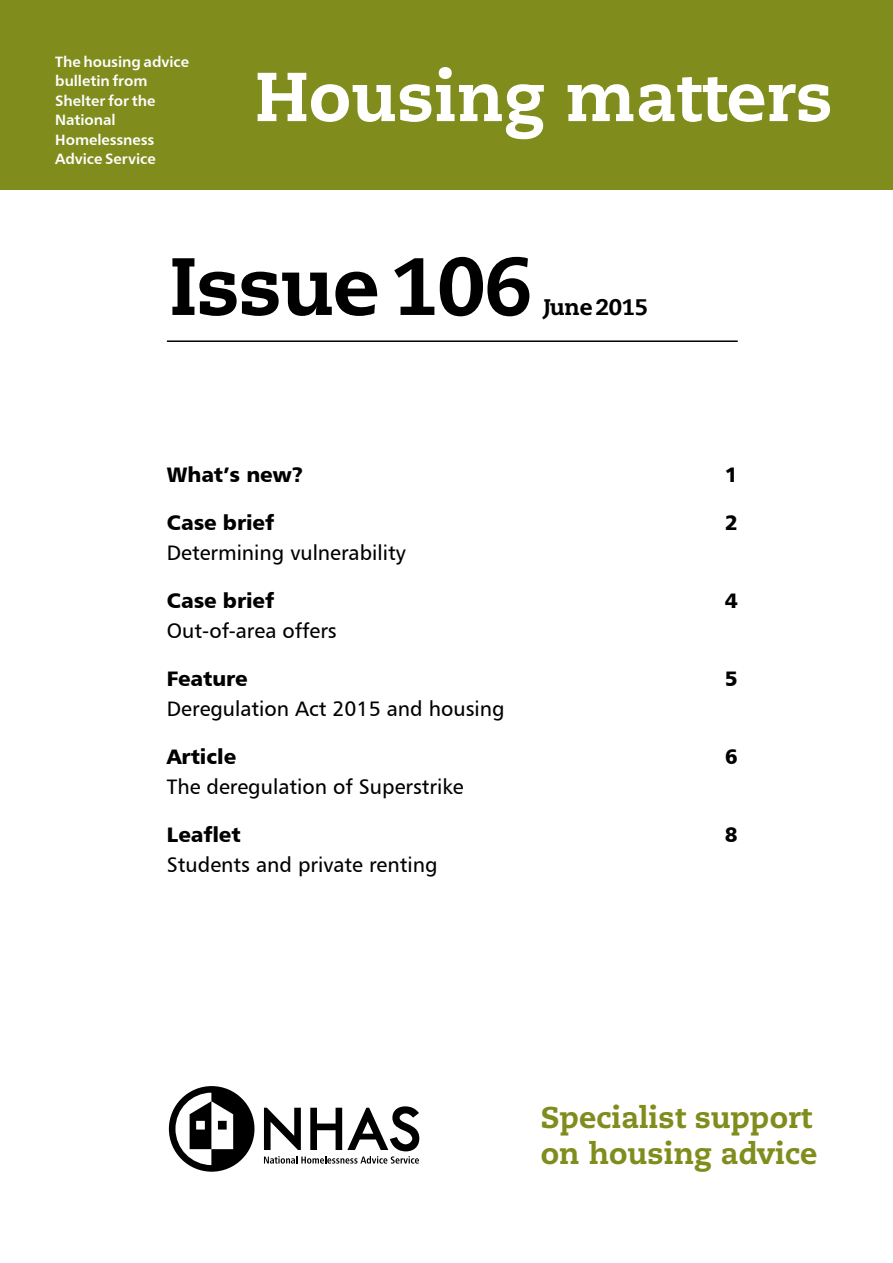
<style>
.page{position:relative;width:893px;height:1263px;background:#fff}
.page>*{position:absolute;margin:0;border:0;box-sizing:border-box;transform-origin:0 0}
.Headings{font:800 81px "Caecilia LT Std";letter-spacing:-.02em;color:#000}
.Header_main{font:800 69px "Caecilia LT Std";color:#fff}
.t1{font:800 30px/36px "Caecilia LT Std";color:#808d1d}
.Headings-2{font:800 22.5px "Caecilia LT Std";letter-spacing:-.015em;color:#000}
.TOC2{font:21px "Humanist 777 BT Roman B";color:#000}
.TOC1{font:21px "Humanist 777 BT Black B";letter-spacing:-.005em;color:#000}
.BODY{font:15px/19.5px "Humanist 777 BT Bold B";letter-spacing:-.005em;color:#fff}
</style>
<div class="page">
<hr style="left:167px;top:340px;width:571px;height:2px;background:#000">
<svg style="left:169px;top:1086px;width:85px;height:86px"></svg>
<svg style="left:264px;top:1106px;width:155px;height:57px"></svg>
<div style="left:0;top:0;width:893px;height:189px;background:#808d1d"></div>
<p class="BODY" style="left:55px;top:51px;width:135px">The housing advice bulletin from<br>Shelter for the<br>National<br>Homelessness<br>Advice Service</p>
<p class="Header_main" style="left:255px;top:54px;width:579px">Housing matters</p>
<p class="Headings" style="left:169px;top:236px;width:364px">Issue 106</p>
<p class="Headings-2" style="left:543px;top:293px;width:106px">June 2015</p>
<p class="TOC1" style="left:167px;top:461px;width:138px">What’s new?</p>
<p class="TOC1" style="left:725px;top:461px;width:14px">1</p>
<p class="TOC1" style="left:167px;top:509px;width:109px">Case brief</p>
<p class="TOC1" style="left:725px;top:509px;width:14px">2</p>
<p class="TOC2" style="left:167px;top:540px;width:240px">Determining vulnerability</p>
<p class="TOC1" style="left:167px;top:587px;width:109px">Case brief</p>
<p class="TOC1" style="left:725px;top:587px;width:14px">4</p>
<p class="TOC2" style="left:167px;top:618px;width:171px">Out-of-area offers</p>
<p class="TOC1" style="left:167px;top:665px;width:82px">Feature</p>
<p class="TOC1" style="left:725px;top:665px;width:14px">5</p>
<p class="TOC2" style="left:167px;top:696px;width:339px">Deregulation Act 2015 and housing</p>
<p class="TOC1" style="left:167px;top:743px;width:71px">Article</p>
<p class="TOC1" style="left:725px;top:743px;width:14px">6</p>
<p class="TOC2" style="left:167px;top:774px;width:298px">The deregulation of Superstrike</p>
<p class="TOC1" style="left:167px;top:821px;width:75px">Leaflet</p>
<p class="TOC1" style="left:725px;top:821px;width:14px">8</p>
<p class="TOC2" style="left:167px;top:852px;width:272px">Students and private renting</p>
<p class="t1" style="left:541px;top:1099px;width:278px">Specialist support on housing advice</p>
</div>
